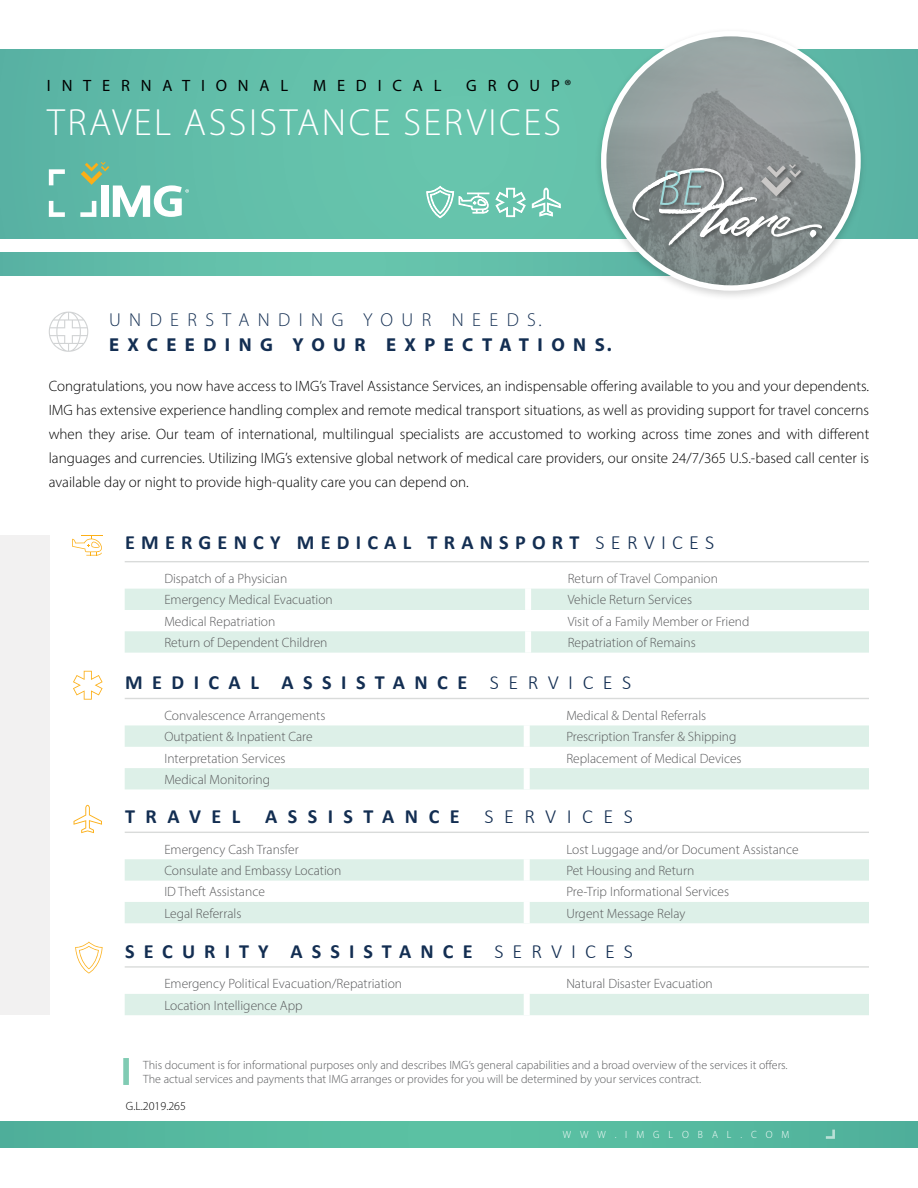
<style>
.page{position:relative;width:918px;height:1188px;background:#fff}
.page>*{position:absolute;margin:0;border:0;box-sizing:border-box;transform-origin:0 0}
.t1{font:300 38.1px "Myriad Pro";letter-spacing:.065em;color:#fff}
.t2{font:700 20.1px "Calibri";letter-spacing:.31em;color:#132e52}
.t3{font:700 20.1px "Calibri";letter-spacing:.45em;color:#132e52}
.t4{font:700 20.1px "Calibri";letter-spacing:.47em;color:#132e52}
.t5{font:700 20.1px "Calibri";letter-spacing:.52em;color:#132e52}
.t6{font:700 18.75px "Myriad Pro";letter-spacing:.45em;color:#132e52}
.t7{font:300 18.75px "Myriad Pro";letter-spacing:.45em;color:#132e52}
.t8{font:16.35px "Myriad Pro";letter-spacing:.66em;color:#000}
.t9{font:300 15px/24px "Myriad Pro";color:#000;text-align:justify}
.t10{font:300 13.5px "Myriad Pro";color:#58595b}
.t11{font:300 12px/14.4px "Myriad Pro";color:#58595b}
.t12{font:300 12px "Myriad Pro";color:#000}
.t13{font:300 10.5px "Myriad Pro";letter-spacing:.88em;color:#fff}
.s1{font-weight:300}
</style>
<div class="page">
<div style="left:0;top:1121px;width:918px;height:26px;background:#57bba0"></div>
<svg style="left:826px;top:1130px;width:9px;height:9px"></svg>
<div style="left:0;top:253px;width:716px;height:23px;background:#63c0aa"></div>
<div style="left:0;top:49px;width:918px;height:190px;background:linear-gradient(to bottom,#61bda9,#61bda9)"></div>
<div style="left:594px;top:27px;width:274px;height:274px;background:#000;opacity:.16"></div>
<img style="left:604px;top:34px;width:254px;height:254px">
<svg style="left:496px;top:188px;width:30px;height:29px"></svg>
<svg style="left:532px;top:188px;width:29px;height:28px"></svg>
<svg style="left:426px;top:184px;width:63px;height:34px"></svg>
<div style="left:631px;top:164px;width:195px;height:86px;background:#000;opacity:.32"></div>
<svg style="left:632px;top:164px;width:191px;height:82px"></svg>
<svg style="left:49px;top:169px;width:16px;height:16px"></svg>
<svg style="left:49px;top:201px;width:16px;height:16px"></svg>
<svg style="left:80px;top:162px;width:109px;height:55px"></svg>
<div style="left:123px;top:1058px;width:6px;height:27px;background:#80cbb3"></div>
<svg style="left:125px;top:859px;width:744px;height:64px;fill:#ddf0e8"></svg>
<div style="left:524px;top:859px;width:6px;height:22px;background:#fff"></div>
<div style="left:524px;top:881px;width:6px;height:21px;background:#fff"></div>
<div style="left:524px;top:902px;width:6px;height:21px;background:#fff"></div>
<hr style="left:125px;top:832px;width:793px;height:1px;background:#d9dbda">
<svg style="left:74px;top:805px;width:28px;height:28px"></svg>
<div style="left:125px;top:994px;width:744px;height:21px;background:#ddf0e8"></div>
<div style="left:524px;top:994px;width:6px;height:21px;background:#fff"></div>
<hr style="left:125px;top:966px;width:793px;height:2px;background:#d9dbda">
<svg style="left:75px;top:942px;width:28px;height:32px"></svg>
<div style="left:0;top:536px;width:50px;height:479px;background:#f2f1f1"></div>
<svg style="left:125px;top:725px;width:744px;height:64px;fill:#ddf0e8"></svg>
<div style="left:524px;top:725px;width:6px;height:22px;background:#fff"></div>
<div style="left:524px;top:747px;width:6px;height:21px;background:#fff"></div>
<div style="left:524px;top:768px;width:6px;height:21px;background:#fff"></div>
<hr style="left:125px;top:698px;width:793px;height:1px;background:#d9dbda">
<svg style="left:73px;top:671px;width:30px;height:29px"></svg>
<svg style="left:125px;top:588px;width:744px;height:1px"></svg>
<svg style="left:125px;top:589px;width:744px;height:64px;fill:#ddf0e8"></svg>
<div style="left:525px;top:567px;width:6px;height:22px;background:#fff"></div>
<div style="left:525px;top:589px;width:6px;height:21px;background:#fff"></div>
<div style="left:525px;top:610px;width:6px;height:21px;background:#fff"></div>
<div style="left:525px;top:631px;width:6px;height:22px;background:#fff"></div>
<hr style="left:125px;top:561px;width:793px;height:1px;background:#d9dbda">
<svg style="left:72px;top:535px;width:31px;height:21px"></svg>
<svg style="left:49px;top:312px;width:39px;height:40px"></svg>
<div style="left:869px;top:351px;width:49px;height:691px;background:#fff"></div>
<p class="t8" style="left:47px;top:75px;width:243px">INTERNATIONAL</p>
<p class="t8" style="left:313px;top:75px;width:130px">MEDICAL</p>
<p class="t8" style="left:466px;top:75px;width:107px">GROUP®</p>
<h1 class="t1" style="left:47px;top:99px;width:516px">TRAVEL ASSISTANCE SERVICES</h1>
<h3 class="t7" style="left:109px;top:308px;width:434px">UNDERSTANDING YOUR NEEDS.</h3>
<h3 class="t6" style="left:109px;top:332px;width:504px">EXCEEDING YOUR EXPECTATIONS.</h3>
<p class="t9" style="left:49px;top:374px;width:822px">Congratulations, you now have access to IMG’s Travel Assistance Services, an indispensable offering available to you and your dependents.<br>IMG has extensive experience handling complex and remote medical transport situations, as well as providing support for travel concerns when they arise. Our team of international, multilingual specialists are accustomed to working across time zones and with different languages and currencies. Utilizing IMG’s extensive global network of medical care providers, our onsite 24/7/365 U.S.-based call center is available day or night to provide high-quality care you can depend on.</p>
<h2 class="t2" style="left:125px;top:528px;width:591px">EMERGENCY MEDICAL TRANSPORT <span class="s1">SERVICES</span></h2>
<p class="t10" style="left:164px;top:570px;width:125px">Dispatch of a Physician</p>
<p class="t10" style="left:568px;top:570px;width:152px">Return of Travel Companion</p>
<p class="t10" style="left:164px;top:592px;width:170px">Emergency Medical Evacuation</p>
<p class="t10" style="left:568px;top:592px;width:126px">Vehicle Return Services</p>
<p class="t10" style="left:164px;top:613px;width:112px">Medical Repatriation</p>
<p class="t10" style="left:568px;top:613px;width:183px">Visit of a Family Member or Friend</p>
<p class="t10" style="left:164px;top:634px;width:165px">Return of Dependent Children</p>
<p class="t10" style="left:568px;top:634px;width:129px">Repatriation of Remains</p>
<h2 class="t4" style="left:125px;top:668px;width:508px">MEDICAL ASSISTANCE <span class="s1">SERVICES</span></h2>
<p class="t10" style="left:164px;top:707px;width:163px">Convalescence Arrangements</p>
<p class="t10" style="left:566px;top:707px;width:141px">Medical &amp; Dental Referrals</p>
<p class="t10" style="left:164px;top:729px;width:150px">Outpatient &amp; Inpatient Care</p>
<p class="t10" style="left:566px;top:729px;width:172px">Prescription Transfer &amp; Shipping</p>
<p class="t10" style="left:164px;top:750px;width:123px">Interpretation Services</p>
<p class="t10" style="left:566px;top:750px;width:177px">Replacement of Medical Devices</p>
<p class="t10" style="left:164px;top:771px;width:107px">Medical Monitoring</p>
<h2 class="t5" style="left:125px;top:802px;width:509px">TRAVEL ASSISTANCE <span class="s1">SERVICES</span></h2>
<p class="t10" style="left:164px;top:841px;width:136px">Emergency Cash Transfer</p>
<p class="t10" style="left:566px;top:841px;width:234px">Lost Luggage and/or Document Assistance</p>
<p class="t10" style="left:164px;top:862px;width:178px">Consulate and Embassy Location</p>
<p class="t10" style="left:566px;top:862px;width:130px">Pet Housing and Return</p>
<p class="t10" style="left:164px;top:884px;width:102px">ID Theft Assistance</p>
<p class="t10" style="left:566px;top:884px;width:164px">Pre-Trip Informational Services</p>
<p class="t10" style="left:164px;top:905px;width:79px">Legal Referrals</p>
<p class="t10" style="left:566px;top:905px;width:121px">Urgent Message Relay</p>
<h2 class="t3" style="left:125px;top:937px;width:509px">SECURITY ASSISTANCE <span class="s1">SERVICES</span></h2>
<p class="t10" style="left:164px;top:976px;width:239px">Emergency Political Evacuation/Repatriation</p>
<p class="t10" style="left:566px;top:976px;width:148px">Natural Disaster Evacuation</p>
<p class="t10" style="left:164px;top:997px;width:140px">Location Intelligence App</p>
<p class="t11" style="left:143px;top:1057px;width:646px">This document is for informational purposes only and describes IMG’s general capabilities and a broad overview of the services it offers.<br>The actual services and payments that IMG arranges or provides for you will be determined by your services contract.</p>
<p class="t12" style="left:126px;top:1099px;width:62px">G.L.2019.265</p>
<p class="t13" style="left:563px;top:1128px;width:228px">WWW.IMGLOBAL.COM</p>
</div>
